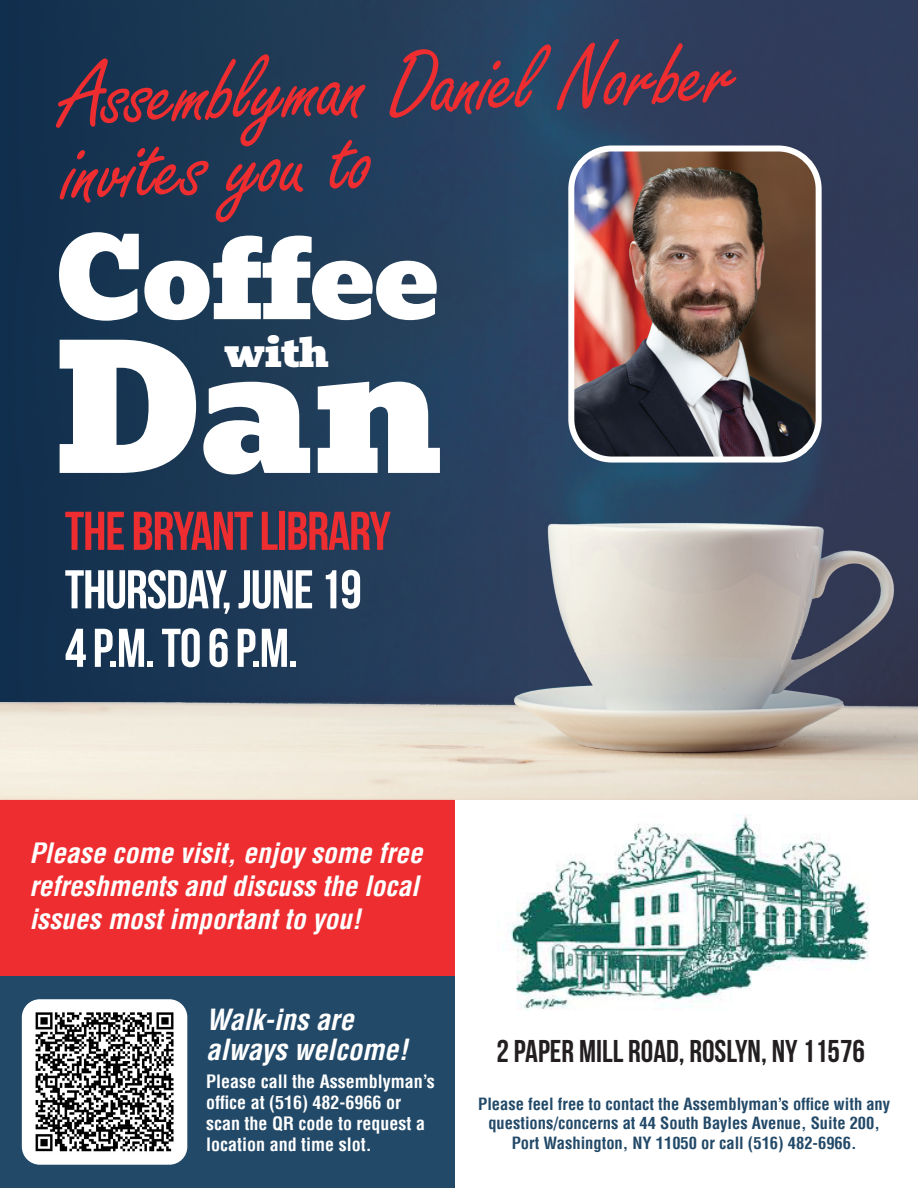
<style>
.page{position:relative;width:918px;height:1188px;background:#fff}
.page>*{position:absolute;margin:0;border:0;box-sizing:border-box;transform-origin:0 0}
.t1{font:171.3px "Bevan";color:#fff}
.t2{font:109.8px "Bevan";letter-spacing:-.02em;color:#fff}
.t3{font:99.45px/75px "Freestyle Script";color:#ee2d30}
.t4{font:54.45px/58.5px "Bebas Neue";letter-spacing:-.02em;color:#fff}
.t5{font:54.45px "Bebas Neue";letter-spacing:-.02em;color:#ee2d30}
.t6{font:40.2px "Bevan";color:#fff}
.t7{font:31.5px "Bebas Neue";color:#231f20}
.t8{font:italic 700 condensed 28.5px/30px "Helvetica";color:#fff}
.t9{font:italic 700 condensed 27.45px/33.2px "Helvetica";color:#fff}
.t10{font:700 condensed 18px/21px "Helvetica";color:#fff}
.t11{font:700 condensed 16.5px/19.5px "Helvetica";color:#224968;text-align:center}
</style>
<div class="page">
<div style="left:0;top:770px;width:454px;height:262px;background:#ee2d30"></div>
<img style="left:528px;top:0;width:390px;height:172px">
<img style="left:0;top:172px;width:918px;height:627px">
<img style="left:508px;top:814px;width:362px;height:196px">
<img style="left:571px;top:148px;width:248px;height:312px">
<div style="left:568px;top:146px;width:254px;height:317px;border:6px solid #fff;border-radius:41px"></div>
<div style="left:0;top:977px;width:454px;height:211px;background:#224968"></div>
<div style="left:22px;top:999px;width:165px;height:166px;background:#fff;border-radius:18px"></div>
<img style="left:35px;top:1012px;width:139px;height:140px">
<div style="left:0;top:0;width:528px;height:702px;background:linear-gradient(to right,#102f4c,#2b4462)"></div>
<p class="t3" style="left:61px;top:63px;width:677px;rotate:-2deg">Assemblyman Daniel Norber invites you to</p>
<p class="t2" style="left:55px;top:187px;width:386px">Coffee</p>
<p class="t1" style="left:55px;top:266px;width:390px">Dan</p>
<p class="t6" style="left:224px;top:319px;width:107px">with</p>
<p class="t5" style="left:65px;top:501px;width:328px">THE BRYANT LIBRARY</p>
<p class="t4" style="left:65px;top:560px;width:299px">THURSDAY, JUNE 19<br>4 P.M. TO 6 P.M.</p>
<p class="t9" style="left:29px;top:838px;width:395px">Please come visit, enjoy some free refreshments and discuss the local issues most important to you!</p>
<p class="t8" style="left:206px;top:1006px;width:203px">Walk-ins are always welcome!</p>
<p class="t10" style="left:206px;top:1072px;width:230px">Please call the Assemblyman’s office at (516) 482-6966 or scan the QR code to request a location and time slot.</p>
<p class="t7" style="left:496px;top:1034px;width:370px">2 PAPER MILL ROAD, ROSLYN, NY 11576</p>
<p class="t11" style="left:478px;top:1095px;width:414px">Please feel free to contact the Assemblyman’s office with any questions/concerns at 44 South Bayles Avenue, Suite 200,<br>Port Washington, NY 11050 or call (516) 482-6966.</p>
</div>
